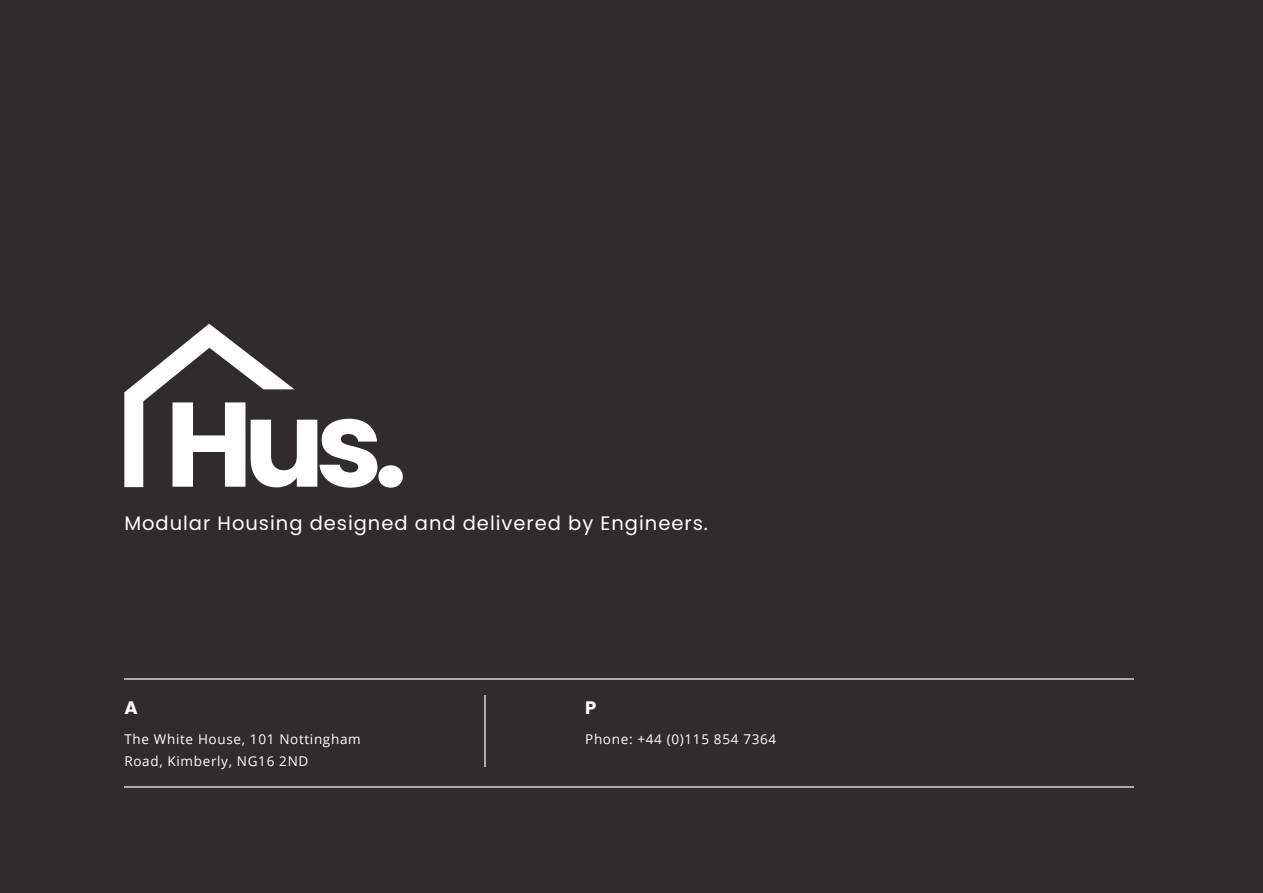
<style>
.page{position:relative;width:1263px;height:893px;background:#302c2d}
.page>*{position:absolute;margin:0;border:0;box-sizing:border-box;transform-origin:0 0}
.P_Bol_Siz_80_Tra_50{font:700 120px "Poppins";color:#fff}
.P_S_12_T_50{font:19.5px "Poppins";letter-spacing:.05em;color:#fff}
.P_S_12_T_50-2{font:700 18px "Poppins";color:#fff}
.O_R_9_15_50{font:13.5px/22.5px "Open Sans";letter-spacing:.05em;color:#fff}
</style>
<div class="page">
<hr style="left:124px;top:678px;width:1010px;height:2px;background:#fff">
<hr style="left:124px;top:786px;width:1010px;height:2px;background:#fff">
<hr style="left:484px;top:695px;width:2px;height:71px;background:#fff">
<svg style="left:124px;top:324px;width:170px;height:163px"></svg>
<p class="P_Bol_Siz_80_Tra_50" style="left:165px;top:375px;width:244px">Hus.</p>
<p class="P_S_12_T_50" style="left:124px;top:512px;width:585px">Modular Housing designed and delivered by Engineers.</p>
<p class="P_S_12_T_50-2" style="left:124px;top:697px;width:15px">A</p>
<p class="P_S_12_T_50-2" style="left:585px;top:697px;width:13px">P</p>
<p class="O_R_9_15_50" style="left:124px;top:727px;width:238px">The White House, 101 Nottingham<br>Road, Kimberly, NG16 2ND</p>
<p class="O_R_9_15_50" style="left:585px;top:727px;width:193px">Phone: +44 (0)115 854 7364</p>
</div>
